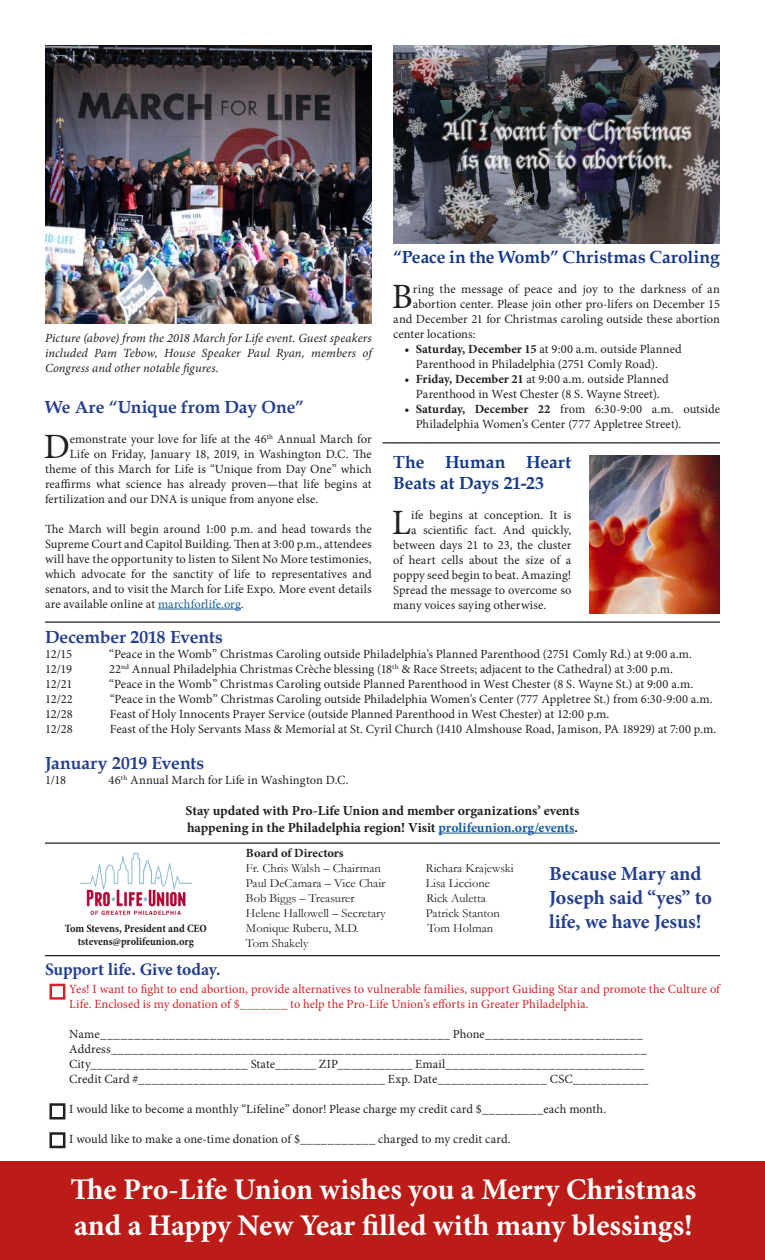
<style>
.page{position:relative;width:765px;height:1260px;background:#fff}
.page>*{position:absolute;margin:0;border:0;box-sizing:border-box;transform-origin:0 0}
.t1{font:35.62px "Minion Pro";color:#231f20}
.t2{font:700 30px/36px "Minion Pro";color:#fff}
.t3{font:700 20px "Minion Pro";color:#253f8e}
.t4{font:700 17.5px/21px "Book Antiqua";letter-spacing:.005em;color:#15398a}
.t5{font:700 17.5px "Book Antiqua";letter-spacing:-.005em;color:#253f8e}
.t6{font:700 17.5px "Minion Pro";letter-spacing:-.01em;color:#253f8e}
.t7{font:700 13.75px "Minion Pro";letter-spacing:-.005em;color:#231f20}
.t8{font:12.5px/15px "Minion Pro";letter-spacing:.005em;color:#231f20;text-align:justify}
.t9{font:12.5px/15px "Minion Pro";color:#d1232a}
.t10{font:12.5px "Garamond";color:#231f20}
.t11{font:italic 12.5px/15px "Minion Pro";letter-spacing:.005em;color:#231f20;text-align:justify}
.t12{font:700 12.5px "Minion Pro";color:#231f20}
.t13{font:700 condensed 11.25px "Minion Pro";letter-spacing:-.005em;color:#231f20}
.s1{color:#175d9e}
.s2{font-weight:700}
</style>
<div class="page">
<div style="left:0;top:1161px;width:765px;height:99px;background:#bb1c18"></div>
<div style="left:49px;top:984px;width:16px;height:16px;border:2px solid #d1232a"></div>
<div style="left:49px;top:1103px;width:16px;height:16px;border:2px solid #231f20"></div>
<div style="left:49px;top:1132px;width:16px;height:16px;border:2px solid #231f20"></div>
<hr style="left:45px;top:955px;width:675px;height:1px;background:#231f20">
<img style="left:80px;top:854px;width:111px;height:60px">
<hr style="left:45px;top:842px;width:675px;height:2px;background:#231f20">
<hr style="left:439px;top:833px;width:135px;height:1px;background:#175d9e">
<hr style="left:45px;top:621px;width:675px;height:2px;background:#231f20">
<hr style="left:158px;top:609px;width:83px;height:1px;background:#175d9e">
<img style="left:45px;top:45px;width:327px;height:279px">
<hr style="left:382px;top:442px;width:338px;height:1px;background:#231f20">
<img style="left:393px;top:45px;width:327px;height:198px">
<img style="left:590px;top:455px;width:130px;height:159px">
<p class="t11" style="left:45px;top:331px;width:328px">Picture (above) from the 2018 March for Life event. Guest speakers included Pam Tebow, House Speaker Paul Ryan, members of Congress and other notable figures.</p>
<p class="t5" style="left:45px;top:395px;width:261px">We Are “Unique from Day One”</p>
<p class="t1" style="left:44px;top:423px;width:28px">D</p>
<p class="t8" style="left:70px;top:431px;width:303px">emonstrate your love for life at the 46<sup>th</sup> Annual March for</p>
<p class="t8" style="left:70px;top:446px;width:303px">Life on Friday, January 18, 2019, in Washington D.C. The</p>
<p class="t8" style="left:45px;top:461px;width:328px">theme of this March for Life is “Unique from Day One” which</p>
<p class="t8" style="left:45px;top:476px;width:328px">reaffirms what science has already proven—that life begins at</p>
<p class="t8" style="left:45px;top:491px;width:275px">fertilization and our DNA is unique from anyone else.</p>
<p class="t8" style="left:45px;top:521px;width:328px">The March will begin around 1:00 p.m. and head towards the Supreme Court and Capitol Building. Then at 3:00 p.m., attendees will have the opportunity to listen to Silent No More testimonies, which advocate for the sanctity of life to representatives and senators, and to visit the March for Life Expo. More event details are available online at <span class="s1">marchforlife.org</span>.</p>
<p class="t4" style="left:393px;top:246px;width:328px">“Peace in the Womb” Christmas Caroling</p>
<p class="t1" style="left:392px;top:273px;width:22px">B</p>
<p class="t8" style="left:413px;top:281px;width:309px">ring the message of peace and joy to the darkness of an</p>
<p class="t8" style="left:413px;top:296px;width:309px">abortion center. Please join other pro-lifers on December 15</p>
<p class="t8" style="left:393px;top:311px;width:328px">and December 21 for Christmas caroling outside these abortion</p>
<p class="t8" style="left:393px;top:326px;width:84px">center locations:</p>
<p class="t8" style="left:404px;top:341px;width:279px"><span class="s2">• Saturday, December 15</span> at 9:00 a.m. outside Planned</p>
<p class="t8" style="left:416px;top:356px;width:243px">Parenthood in Philadelphia (2751 Comly Road).</p>
<p class="t8" style="left:404px;top:371px;width:266px"><span class="s2">• Friday, December 21</span> at 9:00 a.m. outside Planned</p>
<p class="t8" style="left:416px;top:386px;width:245px">Parenthood in West Chester (8 S. Wayne Street).</p>
<p class="t8" style="left:416px;top:401px;width:306px;text-indent:-11px"><span class="s2">• Saturday, December 22</span> from 6:30-9:00 a.m. outside<br>Philadelphia Women’s Center (777 Appletree Street).</p>
<p class="t4" style="left:393px;top:452px;width:180px">The Human Heart<br>Beats at Days 21-23</p>
<p class="t1" style="left:392px;top:499px;width:21px">L</p>
<p class="t8" style="left:411px;top:508px;width:162px">ife begins at conception. It is</p>
<p class="t8" style="left:411px;top:523px;width:162px">a scientific fact. And quickly,</p>
<p class="t8" style="left:393px;top:538px;width:180px">between days 21 to 23, the cluster</p>
<p class="t8" style="left:393px;top:553px;width:180px">of heart cells about the size of a</p>
<p class="t8" style="left:393px;top:568px;width:180px">poppy seed begin to beat. Amazing!</p>
<p class="t8" style="left:393px;top:583px;width:180px">Spread the message to overcome so</p>
<p class="t8" style="left:393px;top:598px;width:155px">many voices saying otherwise.</p>
<p class="t5" style="left:45px;top:625px;width:179px">December 2018 Events</p>
<p class="t8" style="left:45px;top:646px;width:29px">12/15</p>
<p class="t8" style="left:109px;top:646px;width:584px">“Peace in the Womb” Christmas Caroling outside Philadelphia’s Planned Parenthood (2751 Comly Rd.) at 9:00 a.m.</p>
<p class="t8" style="left:45px;top:661px;width:29px">12/19</p>
<p class="t8" style="left:109px;top:661px;width:565px">22<sup>nd</sup> Annual Philadelphia Christmas Crèche blessing (18<sup>th</sup> &amp; Race Streets; adjacent to the Cathedral) at 3:00 p.m.</p>
<p class="t8" style="left:45px;top:676px;width:29px">12/21</p>
<p class="t8" style="left:109px;top:676px;width:586px">“Peace in the Womb” Christmas Caroling outside Planned Parenthood in West Chester (8 S. Wayne St.) at 9:00 a.m.</p>
<p class="t8" style="left:45px;top:691px;width:29px">12/22</p>
<p class="t8" style="left:110px;top:691px;width:604px">“Peace in the Womb” Christmas Caroling outside Philadelphia Women’s Center (777 Appletree St.) from 6:30-9:00 a.m.</p>
<p class="t8" style="left:45px;top:706px;width:29px">12/28</p>
<p class="t8" style="left:110px;top:706px;width:501px">Feast of Holy Innocents Prayer Service (outside Planned Parenthood in West Chester) at 12:00 p.m.</p>
<p class="t8" style="left:45px;top:721px;width:29px">12/28</p>
<p class="t8" style="left:110px;top:721px;width:608px">Feast of the Holy Servants Mass &amp; Memorial at St. Cyril Church (1410 Almshouse Road, Jamison, PA 18929) at 7:00 p.m.</p>
<p class="t5" style="left:45px;top:751px;width:161px">January 2019 Events</p>
<p class="t8" style="left:45px;top:772px;width:23px">1/18</p>
<p class="t8" style="left:109px;top:772px;width:242px">46<sup>th</sup> Annual March for Life in Washington D.C.</p>
<p class="t7" style="left:185px;top:801px;width:396px">Stay updated with Pro-Life Union and member organizations’ events</p>
<p class="t7" style="left:187px;top:818px;width:392px">happening in the Philadelphia region! Visit <span class="s1">prolifeunion.org/events</span>.</p>
<p class="t13" style="left:65px;top:920px;width:144px">Tom Stevens, President and CEO</p>
<p class="t13" style="left:78px;top:934px;width:118px">tstevens@prolifeunion.org</p>
<p class="t6" style="left:45px;top:957px;width:177px">Support life. Give today.</p>
<p class="t12" style="left:246px;top:844px;width:99px">Board of Directors</p>
<p class="t10" style="left:246px;top:860px;width:136px">Fr. Chris Walsh – Chairman</p>
<p class="t10" style="left:426px;top:860px;width:89px">Richara Krajewski</p>
<p class="t10" style="left:246px;top:875px;width:141px">Paul DeCamara – Vice Chair</p>
<p class="t10" style="left:426px;top:875px;width:66px">Lisa Liccione</p>
<p class="t10" style="left:246px;top:890px;width:110px">Bob Biggs – Treasurer</p>
<p class="t10" style="left:426px;top:890px;width:61px">Rick Auletta</p>
<p class="t10" style="left:246px;top:905px;width:141px">Helene Hallowell – Secretary</p>
<p class="t10" style="left:426px;top:905px;width:75px">Patrick Stanton</p>
<p class="t10" style="left:246px;top:920px;width:114px">Monique Ruberu, M.D.</p>
<p class="t10" style="left:427px;top:920px;width:67px">Tom Holman</p>
<p class="t10" style="left:246px;top:935px;width:64px">Tom Shakely</p>
<p class="t3" style="left:549px;top:859px;width:154px">Because Mary and</p>
<p class="t3" style="left:549px;top:883px;width:164px">Joseph said “yes” to</p>
<p class="t3" style="left:549px;top:907px;width:154px">life, we have Jesus!</p>
<p class="t9" style="left:69px;top:981px;width:652px">Yes! I want to fight to end abortion, provide alternatives to vulnerable families, support Guiding Star and promote the Culture of<br>Life. Enclosed is my donation of $_______ to help the Pro-Life Union’s efforts in Greater Philadelphia.</p>
<p class="t8" style="left:69px;top:1026px;width:575px">Name___________________________________________________ Phone_______________________</p>
<p class="t8" style="left:69px;top:1041px;width:579px">Address______________________________________________________________________________</p>
<p class="t8" style="left:69px;top:1056px;width:577px">City_______________________ State______ ZIP___________ Email_____________________________</p>
<p class="t8" style="left:69px;top:1071px;width:581px">Credit Card #____________________________________ Exp. Date________________ CSC___________</p>
<p class="t8" style="left:69px;top:1101px;width:538px">I would like to become a monthly “Lifeline” donor! Please charge my credit card $_________each month.</p>
<p class="t8" style="left:69px;top:1131px;width:443px">I would like to make a one-time donation of $___________ charged to my credit card.</p>
<p class="t2" style="left:70px;top:1171px;width:627px">The Pro-Life Union wishes you a Merry Christmas and a Happy New Year filled with many blessings!</p>
</div>
